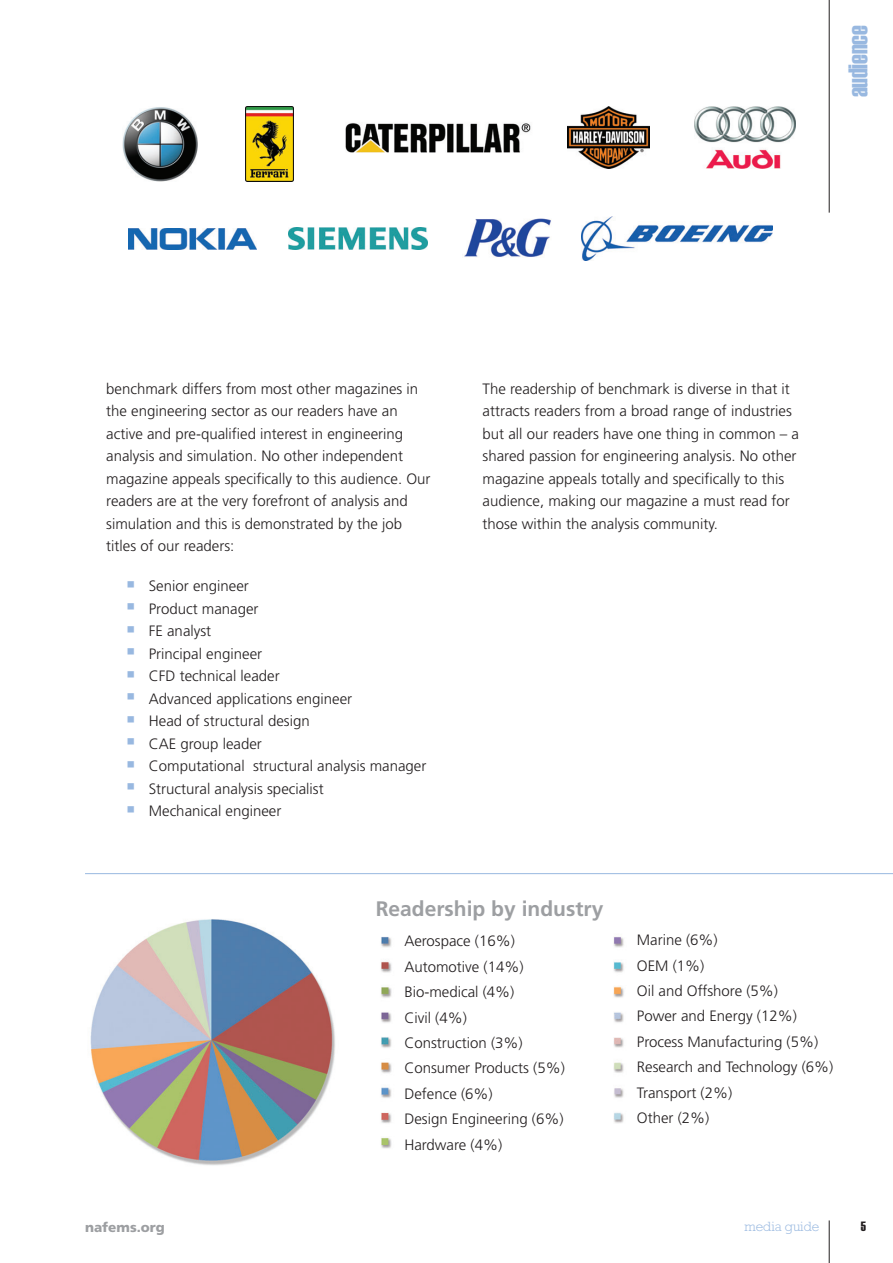
<style>
.page{position:relative;width:893px;height:1263px;background:#fff}
.page>*{position:absolute;margin:0;border:0;box-sizing:border-box;transform-origin:0 0}
.t1{font:27px "Haettenschweiler";color:#98b8e0}
.t2{font:700 21px "Frutiger";color:#9d9fa2}
.t3{font:300 15px/25.5px "Frutiger";color:#231f20}
.t4{font:900 13.5px "Frutiger";color:#9d9fa2}
.t5{font:300 13.5px "Rockwell";color:#98b8e0}
.t6{font:13.5px "Haettenschweiler";color:#231f20}
</style>
<div class="page">
<hr style="left:829px;top:1220px;width:1px;height:43px;background:#231f20">
<img style="left:122px;top:107px;width:75px;height:75px">
<img style="left:128px;top:228px;width:128px;height:21px">
<img style="left:289px;top:228px;width:138px;height:22px">
<img style="left:462px;top:219px;width:89px;height:39px">
<img style="left:694px;top:106px;width:101px;height:63px">
<img style="left:581px;top:216px;width:192px;height:44px">
<img style="left:246px;top:106px;width:47px;height:76px">
<img style="left:568px;top:106px;width:81px;height:63px">
<img style="left:345px;top:123px;width:186px;height:30px">
<img style="left:90px;top:919px;width:245px;height:247px">
<img style="left:381px;top:937px;width:11px;height:212px">
<img style="left:613px;top:937px;width:11px;height:186px">
<hr style="left:85px;top:873px;width:808px;height:1px;background:#98b8e0">
<hr style="left:829px;top:0;width:1px;height:213px;background:#231f20">
<h1 class="t1" style="left:849px;top:97px;width:73px;rotate:-90deg">audience</h1>
<p class="t3" style="left:106px;top:379px;width:326px;line-height:22.5px">benchmark differs from most other magazines in the engineering sector as our readers have an active and pre-qualified interest in engineering analysis and simulation. No other independent magazine appeals specifically to this audience. Our readers are at the very forefront of analysis and simulation and this is demonstrated by the job titles of our readers:</p>
<p class="t3" style="left:128px;top:574px;width:123px"><sup>-</sup> Senior engineer</p>
<p class="t3" style="left:128px;top:597px;width:133px"><sup>-</sup> Product manager</p>
<p class="t3" style="left:128px;top:619px;width:85px"><sup>-</sup> FE analyst</p>
<p class="t3" style="left:128px;top:642px;width:136px"><sup>-</sup> Principal engineer</p>
<p class="t3" style="left:128px;top:664px;width:154px"><sup>-</sup> CFD technical leader</p>
<p class="t3" style="left:128px;top:687px;width:226px"><sup>-</sup> Advanced applications engineer</p>
<p class="t3" style="left:128px;top:709px;width:184px"><sup>-</sup> Head of structural design</p>
<p class="t3" style="left:128px;top:732px;width:136px"><sup>-</sup> CAE group leader</p>
<p class="t3" style="left:128px;top:754px;width:300px"><sup>-</sup> Computational structural analysis manager</p>
<p class="t3" style="left:128px;top:777px;width:198px"><sup>-</sup> Structural analysis specialist</p>
<p class="t3" style="left:128px;top:799px;width:155px"><sup>-</sup> Mechanical engineer</p>
<p class="t3" style="left:483px;top:379px;width:318px;line-height:22.5px">The readership of benchmark is diverse in that it attracts readers from a broad range of industries but all our readers have one thing in common – a shared passion for engineering analysis. No other magazine appeals totally and specifically to this audience, making our magazine a must read for those within the analysis community.</p>
<h2 class="t2" style="left:376px;top:900px;width:229px">Readership by industry</h2>
<p class="t3" style="left:404px;top:929px;width:162px">Aerospace (16%)<br>Automotive (14%)<br>Bio-medical (4%)<br>Civil (4%)<br>Construction (3%)<br>Consumer Products (5%)<br>Defence (6%)<br>Design Engineering (6%)<br>Hardware (4%)</p>
<p class="t3" style="left:637px;top:928px;width:198px">Marine (6%)<br>OEM (1%)<br>Oil and Offshore (5%)<br>Power and Energy (12%)<br>Process Manufacturing (5%)<br>Research and Technology (6%)<br>Transport (2%)<br>Other (2%)</p>
<p class="t4" style="left:85px;top:1222px;width:81px">nafems.org</p>
<p class="t5" style="left:744px;top:1222px;width:76px">media guide</p>
<p class="t6" style="left:861px;top:1222px;width:7px">5</p>
</div>
